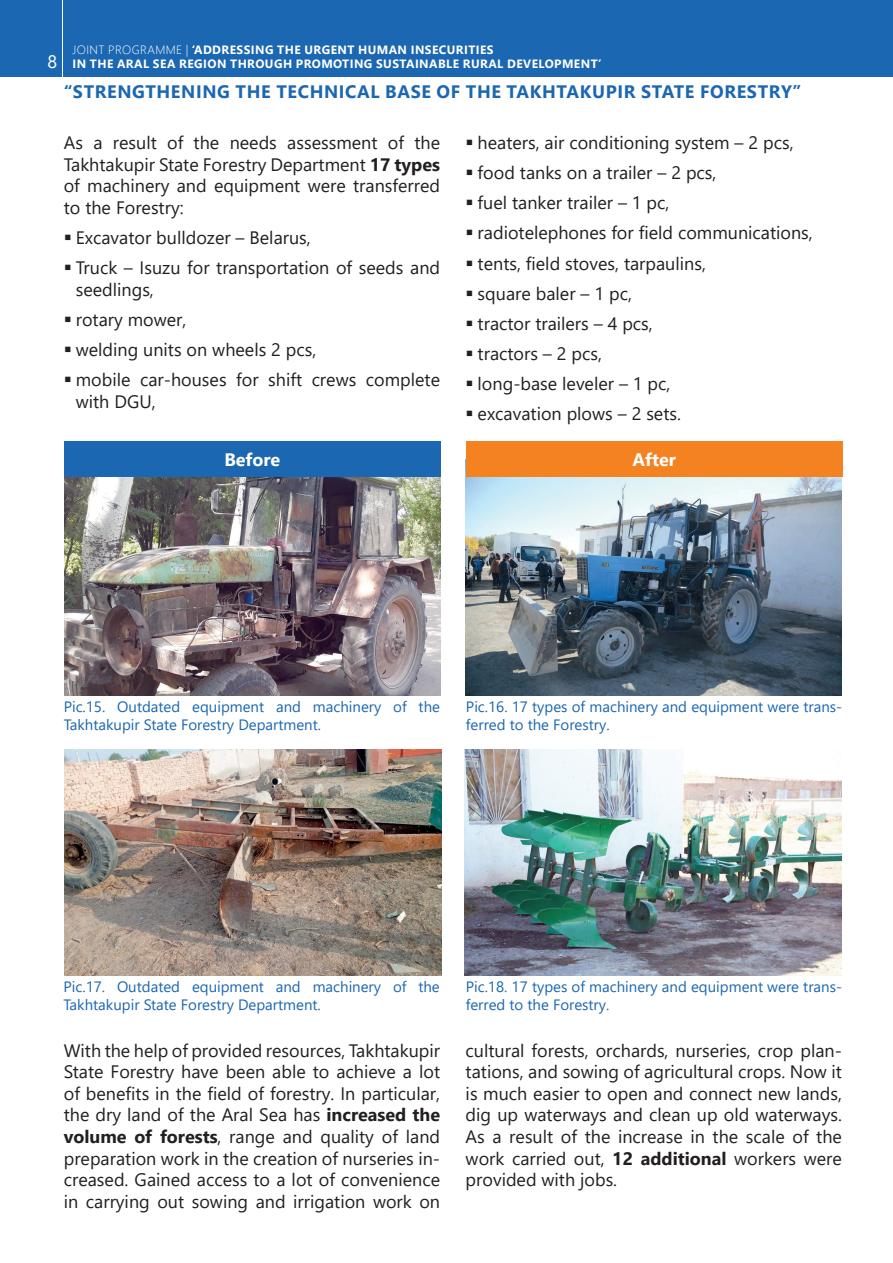
<style>
.page{position:relative;width:893px;height:1263px;background:#fff}
.page>*{position:absolute;margin:0;border:0;box-sizing:border-box;transform-origin:0 0}
.t1{font:18px/21.6px "Segoe UI";color:#231f20;text-align:justify}
.t2{font:700 18px "Segoe UI";letter-spacing:.035em;color:#1b67b1}
.t3{font:700 18px "Segoe UI";color:#fff}
.t4{font:15px/18px "Segoe UI";color:#1b67b1}
.t5{font:700 12px/14.4px "Segoe UI";letter-spacing:.035em;color:#fff}
.s1{font-weight:300}
.s2{font-weight:400;font-size:18px}
.s3{font-weight:700}
</style>
<div class="page">
<div style="left:64px;top:0;width:829px;height:77px;background:#1b67b1"></div>
<div style="left:0;top:0;width:61px;height:77px;background:#1b67b1"></div>
<img style="left:64px;top:459px;width:377px;height:237px">
<img style="left:465px;top:459px;width:377px;height:237px">
<img style="left:465px;top:749px;width:377px;height:226px">
<img style="left:64px;top:749px;width:377px;height:226px">
<div style="left:64px;top:441px;width:376px;height:36px;background:#1b67b1"></div>
<div style="left:466px;top:441px;width:376px;height:36px;background:#f58220"></div>
<p class="t5" style="left:47px;top:41px;width:556px;text-indent:25px"><span class="s1">JOINT PROGRAMME |</span> ‘ADDRESSING THE URGENT HUMAN INSECURITIES<br><span class="s2">8</span> IN THE ARAL SEA REGION THROUGH PROMOTING SUSTAINABLE RURAL DEVELOPMENT’</p>
<p class="t2" style="left:64px;top:75px;width:739px">“STRENGTHENING THE TECHNICAL BASE OF THE TAKHTAKUPIR STATE FORESTRY”</p>
<p class="t1" style="left:64px;top:130px;width:378px">As a result of the needs assessment of the Takhtakupir State Forestry Department <span class="s3">17 types </span>of machinery and equipment were transferred to the Forestry:</p>
<p class="t1" style="left:76px;top:221px;width:366px;line-height:30.2px">Excavator bulldozer – Belarus,<br>Truck – Isuzu for transportation of seeds and</p>
<p class="t1" style="left:76px;top:273px;width:366px;line-height:30.2px;text-align:left">seedlings,<br>rotary mower,<br>welding units on wheels 2 pcs,<br>mobile car-houses for shift crews complete</p>
<p class="t1" style="left:76px;top:389px;width:81px">with DGU,</p>
<p class="t1" style="left:478px;top:126px;width:337px;line-height:30.2px;text-align:left">heaters, air conditioning system – 2 pcs, food tanks on a trailer – 2 pcs,<br>fuel tanker trailer – 1 pc,<br>radiotelephones for field communications, tents, field stoves, tarpaulins,<br>square baler – 1 pc,<br>tractor trailers – 4 pcs,<br>tractors – 2 pcs,<br>long-base leveler – 1 pc,<br>excavation plows – 2 sets.</p>
<p class="t3" style="left:224px;top:442px;width:58px">Before</p>
<p class="t3" style="left:632px;top:442px;width:45px">After</p>
<p class="t4" style="left:64px;top:696px;width:378px">Pic.15. Outdated equipment and machinery of the<br>Takhtakupir State Forestry Department.</p>
<p class="t4" style="left:466px;top:696px;width:378px">Pic.16. 17 types of machinery and equipment were trans&shy;ferred to the Forestry.</p>
<p class="t4" style="left:63px;top:977px;width:378px">Pic.17. Outdated equipment and machinery of the<br>Takhtakupir State Forestry Department.</p>
<p class="t4" style="left:466px;top:977px;width:378px">Pic.18. 17 types of machinery and equipment were trans&shy;ferred to the Forestry.</p>
<p class="t1" style="left:64px;top:1038px;width:378px">With the help of provided resources, Takhtakupir State Forestry have been able to achieve a lot of benefits in the field of forestry. In particular, the dry land of the Aral Sea has <span class="s3">increased the volume of forests</span>, range and quality of land preparation work in the creation of nurseries in&shy;creased. Gained access to a lot of convenience in carrying out sowing and irrigation work on</p>
<p class="t1" style="left:466px;top:1038px;width:378px">cultural forests, orchards, nurseries, crop plan&shy;tations, and sowing of agricultural crops. Now it is much easier to open and connect new lands, dig up waterways and clean up old waterways.<br>As a result of the increase in the scale of the work carried out, <span class="s3">12 additional</span> workers were provided with jobs.</p>
</div>
